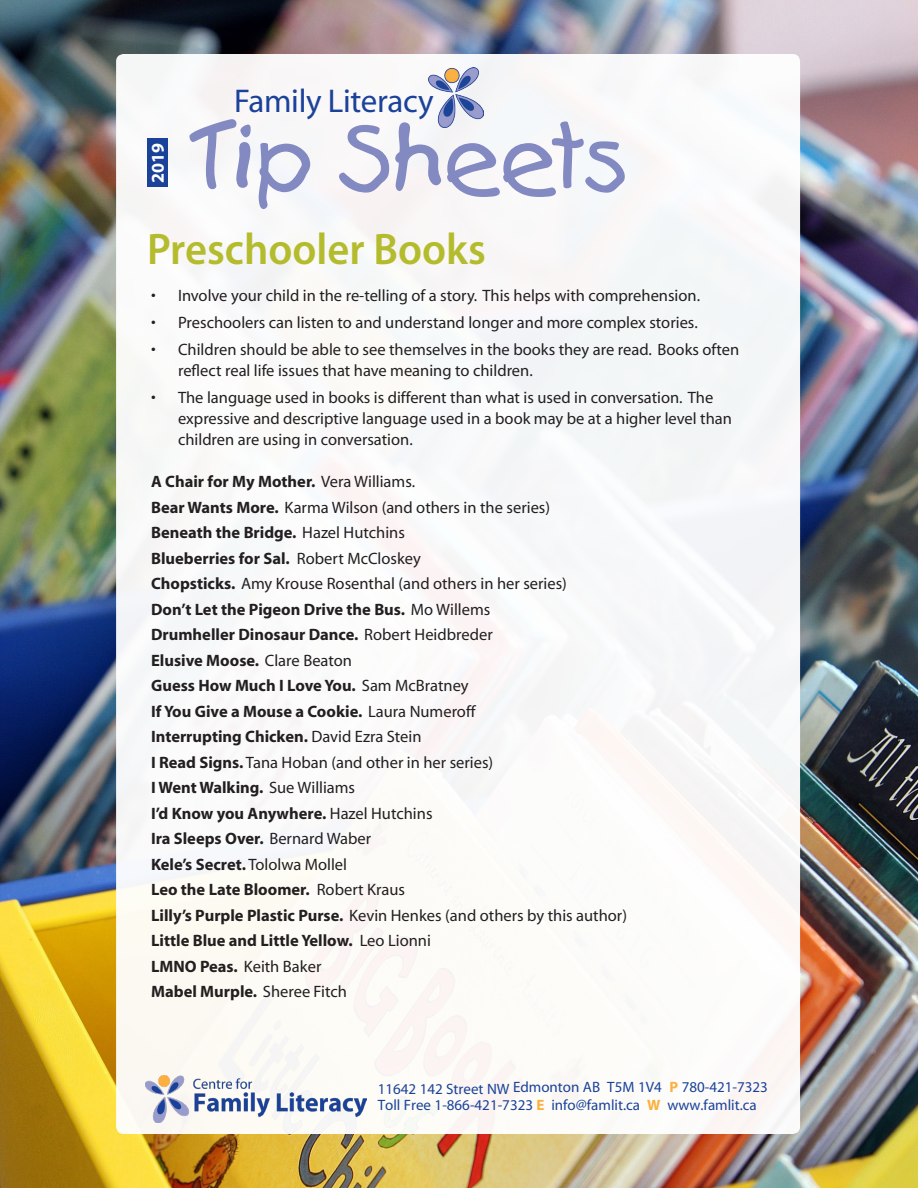
<style>
.page{position:relative;width:918px;height:1188px;background:#fff}
.page>*{position:absolute;margin:0;border:0;box-sizing:border-box;transform-origin:0 0}
.t1{font:97.5px "First Grader";letter-spacing:-.04em;color:#8389c1;scale:1.04 1}
.Heading_1{font:600 44.4px "Myriad Pro";color:#b4bc2e;scale:.96 1}
.t2{font:33px "Myriad";letter-spacing:-.01em;color:#1b4299}
.Heading3{font:700 18px "Myriad";color:#fff}
.Body_Text_Indent_2{font:16.5px/21px "Myriad";color:#231f20}
.Body_Text_Indent_2-2{font:700 16.5px "Myriad";color:#231f20}
.Body_text{font:15px "Myriad";color:#1b4299}
.s1{font-weight:400}
.s2{font-weight:700}
.s3{font-weight:700;color:#fbb03f}
</style>
<div class="page">
<img style="left:0;top:0;width:918px;height:1188px">
<div style="left:116px;top:54px;width:684px;height:1080px;background:#faf9f8;border-radius:8px"></div>
<img style="left:145px;top:1075px;width:221px;height:47px">
<div style="left:147px;top:138px;width:21px;height:49px;background:#1b4299"></div>
<img style="left:429px;top:68px;width:54px;height:59px">
<p class="Heading3" style="left:148px;top:183px;width:41px;rotate:-90deg">2019</p>
<p class="t2" style="left:234px;top:84px;width:201px">Family Literacy</p>
<p class="t1" style="left:190px;top:102px;width:421px">Tip Sheets</p>
<p class="Heading_1" style="left:147px;top:221px;width:354px">Preschooler Books</p>
<p class="Body_Text_Indent_2" style="left:151px;top:286px;width:551px">• Involve your child in the re-telling of a story. This helps with comprehension.</p>
<p class="Body_Text_Indent_2" style="left:151px;top:313px;width:548px">• Preschoolers can listen to and understand longer and more complex stories.</p>
<p class="Body_Text_Indent_2" style="left:178px;top:340px;width:563px;text-indent:-27px">• Children should be able to see themselves in the books they are read. Books often reflect real life issues that have meaning to children.</p>
<p class="Body_Text_Indent_2" style="left:178px;top:388px;width:555px;text-indent:-27px">• The language used in books is different than what is used in conversation. The expressive and descriptive language used in a book may be at a higher level than children are using in conversation.</p>
<p class="Body_Text_Indent_2-2" style="left:151px;top:473px;width:266px">A Chair for My Mother. <span class="s1">Vera Williams.</span></p>
<p class="Body_Text_Indent_2" style="left:151px;top:497px;width:401px"><span class="s2">Bear Wants More.</span> Karma Wilson (and others in the series)</p>
<p class="Body_Text_Indent_2-2" style="left:151px;top:524px;width:255px">Beneath the Bridge. <span class="s1">Hazel Hutchins</span></p>
<p class="Body_Text_Indent_2-2" style="left:151px;top:550px;width:271px">Blueberries for Sal. <span class="s1">Robert McCloskey</span></p>
<p class="Body_Text_Indent_2" style="left:151px;top:574px;width:417px"><span class="s2">Chopsticks.</span> Amy Krouse Rosenthal (and others in her series)</p>
<p class="Body_Text_Indent_2-2" style="left:151px;top:601px;width:341px">Don’t Let the Pigeon Drive the Bus. <span class="s1">Mo Willems</span></p>
<p class="Body_Text_Indent_2-2" style="left:151px;top:626px;width:343px">Drumheller Dinosaur Dance. <span class="s1">Robert Heidbreder</span></p>
<p class="Body_Text_Indent_2-2" style="left:151px;top:652px;width:202px">Elusive Moose. <span class="s1">Clare Beaton</span></p>
<p class="Body_Text_Indent_2-2" style="left:151px;top:677px;width:319px">Guess How Much I Love You. <span class="s1">Sam McBratney</span></p>
<p class="Body_Text_Indent_2-2" style="left:151px;top:703px;width:326px">If You Give a Mouse a Cookie. <span class="s1">Laura Numeroff</span></p>
<p class="Body_Text_Indent_2-2" style="left:151px;top:728px;width:272px">Interrupting Chicken. <span class="s1">David Ezra Stein</span></p>
<p class="Body_Text_Indent_2" style="left:151px;top:752px;width:344px"><span class="s2">I Read Signs.</span> Tana Hoban (and other in her series)</p>
<p class="Body_Text_Indent_2-2" style="left:151px;top:779px;width:206px">I Went Walking. <span class="s1">Sue Williams</span></p>
<p class="Body_Text_Indent_2-2" style="left:151px;top:805px;width:283px">I’d Know you Anywhere. <span class="s1">Hazel Hutchins</span></p>
<p class="Body_Text_Indent_2-2" style="left:151px;top:830px;width:222px">Ira Sleeps Over. <span class="s1">Bernard Waber</span></p>
<p class="Body_Text_Indent_2-2" style="left:151px;top:856px;width:197px">Kele’s Secret. <span class="s1">Tololwa Mollel</span></p>
<p class="Body_Text_Indent_2-2" style="left:151px;top:881px;width:256px">Leo the Late Bloomer. <span class="s1">Robert Kraus</span></p>
<p class="Body_Text_Indent_2" style="left:151px;top:905px;width:477px"><span class="s2">Lilly’s Purple Plastic Purse.</span> Kevin Henkes (and others by this author)</p>
<p class="Body_Text_Indent_2-2" style="left:151px;top:932px;width:281px">Little Blue and Little Yellow. <span class="s1">Leo Lionni</span></p>
<p class="Body_Text_Indent_2" style="left:151px;top:956px;width:172px"><span class="s2">LMNO Peas.</span> Keith Baker</p>
<p class="Body_Text_Indent_2-2" style="left:151px;top:983px;width:197px">Mabel Murple. <span class="s1">Sheree Fitch</span></p>
<p class="Body_text" style="left:378px;top:1080px;width:392px">11642 142 Street NW Edmonton AB T5M 1V4 <span class="s3">P</span> 780-421-7323</p>
<p class="Body_text" style="left:378px;top:1098px;width:381px">Toll Free 1-866-421-7323 <span class="s3">E</span> info@famlit.ca <span class="s3">W</span> www.famlit.ca</p>
</div>
